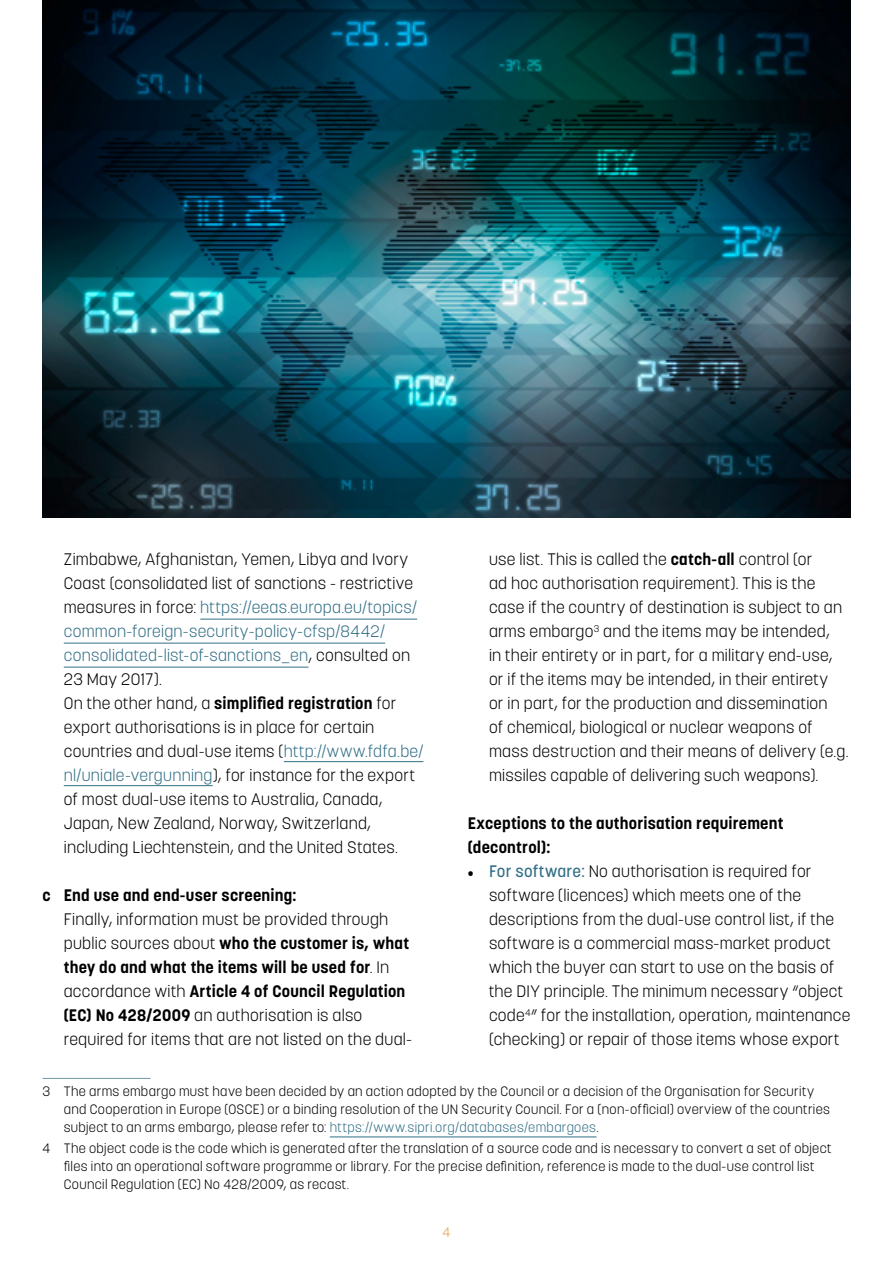
<style>
.page{position:relative;width:893px;height:1263px;background:#fff}
.page>*{position:absolute;margin:0;border:0;box-sizing:border-box;transform-origin:0 0}
.t1{font:300 16.5px/24px "Korolev";letter-spacing:.015em;color:#000}
.t2{font:700 16.5px/24px "Korolev";letter-spacing:.015em;color:#000}
.t3{font:300 13.65px "Korolev";color:#e6a140}
.t4{font:300 13.5px/18px "Korolev";letter-spacing:.025em;color:#000}
.s1{font-weight:700}
.s2{font-size:11.55px}
.s3{font-weight:500;color:#326f86}
.s4{color:#326f86}
</style>
<div class="page">
<hr style="left:200px;top:619px;width:217px;height:1px;background:#326f86">
<hr style="left:64px;top:643px;width:321px;height:1px;background:#326f86">
<hr style="left:64px;top:667px;width:244px;height:1px;background:#326f86">
<hr style="left:284px;top:761px;width:139px;height:1px;background:#326f86">
<hr style="left:64px;top:785px;width:149px;height:1px;background:#326f86">
<hr style="left:43px;top:1078px;width:108px;height:1px;background:#7497a6">
<hr style="left:330px;top:1137px;width:266px;height:1px;background:#326f86">
<img style="left:43px;top:0;width:807px;height:517px">
<p class="t1" style="left:489px;top:547px;width:361px">use list. This is called the <span class="s1">catch-all</span> control (or<br>ad hoc authorisation requirement). This is the case if the country of destination is subject to an arms embargo<sup>3</sup> and the items may be intended,<br>in their entirety or in part, for a military end-use, or if the items may be intended, in their entirety<br>or in part, for the production and dissemination<br>of chemical, biological or nuclear weapons of mass destruction and their means of delivery (e.g. missiles capable of delivering such weapons).</p>
<p class="t2" style="left:468px;top:811px;width:317px">Exceptions to the authorisation requirement (decontrol):</p>
<p class="t1" style="left:489px;top:859px;width:363px;text-indent:-21px"><span class="s2">•</span> <span class="s3">For software:</span> No authorisation is required for software (licences) which meets one of the descriptions from the dual-use control list, if the software is a commercial mass-market product which the buyer can start to use on the basis of the DIY principle. The minimum necessary “object code<sup>4</sup>” for the installation, operation, maintenance (checking) or repair of those items whose export</p>
<p class="t1" style="left:64px;top:547px;width:361px">Zimbabwe, Afghanistan, Yemen, Libya and Ivory Coast (consolidated list of sanctions - restrictive measures in force: <span class="s4">https://eeas.europa.eu/topics/ common-foreign-security-policy-cfsp/8442/ consolidated-list-of-sanctions_en</span>, consulted on 23 May 2017).<br>On the other hand, a <span class="s1">simplified registration</span> for export authorisations is in place for certain countries and dual-use items (<span class="s4">http://www.fdfa.be/ nl/uniale-vergunning</span>), for instance for the export of most dual-use items to Australia, Canada, Japan, New Zealand, Norway, Switzerland, including Liechtenstein, and the United States.</p>
<p class="t2" style="left:43px;top:883px;width:255px">c End use and end-user screening:</p>
<p class="t1" style="left:64px;top:907px;width:350px">Finally, information must be provided through public sources about <span class="s1">who the customer is, what they do and what the items will be used for</span>. In accordance with <span class="s1">Article 4 of Council Regulation (EC) No 428/2009</span> an authorisation is also required for items that are not listed on the dual-</p>
<p class="t4" style="left:64px;top:1083px;width:768px;text-indent:-21px">3 The arms embargo must have been decided by an action adopted by the Council or a decision of the Organisation for Security and Cooperation in Europe (OSCE) or a binding resolution of the UN Security Council. For a (non-official) overview of the countries subject to an arms embargo, please refer to: <span class="s4">https://www.sipri.org/databases/embargoes</span>.</p>
<p class="t4" style="left:64px;top:1139px;width:769px;text-indent:-21px">4 The object code is the code which is generated after the translation of a source code and is necessary to convert a set of object files into an operational software programme or library. For the precise definition, reference is made to the dual-use control list<br>Council Regulation (EC) No 428/2009, as recast.</p>
<p class="t3" style="left:442px;top:1224px;width:9px">4</p>
</div>
